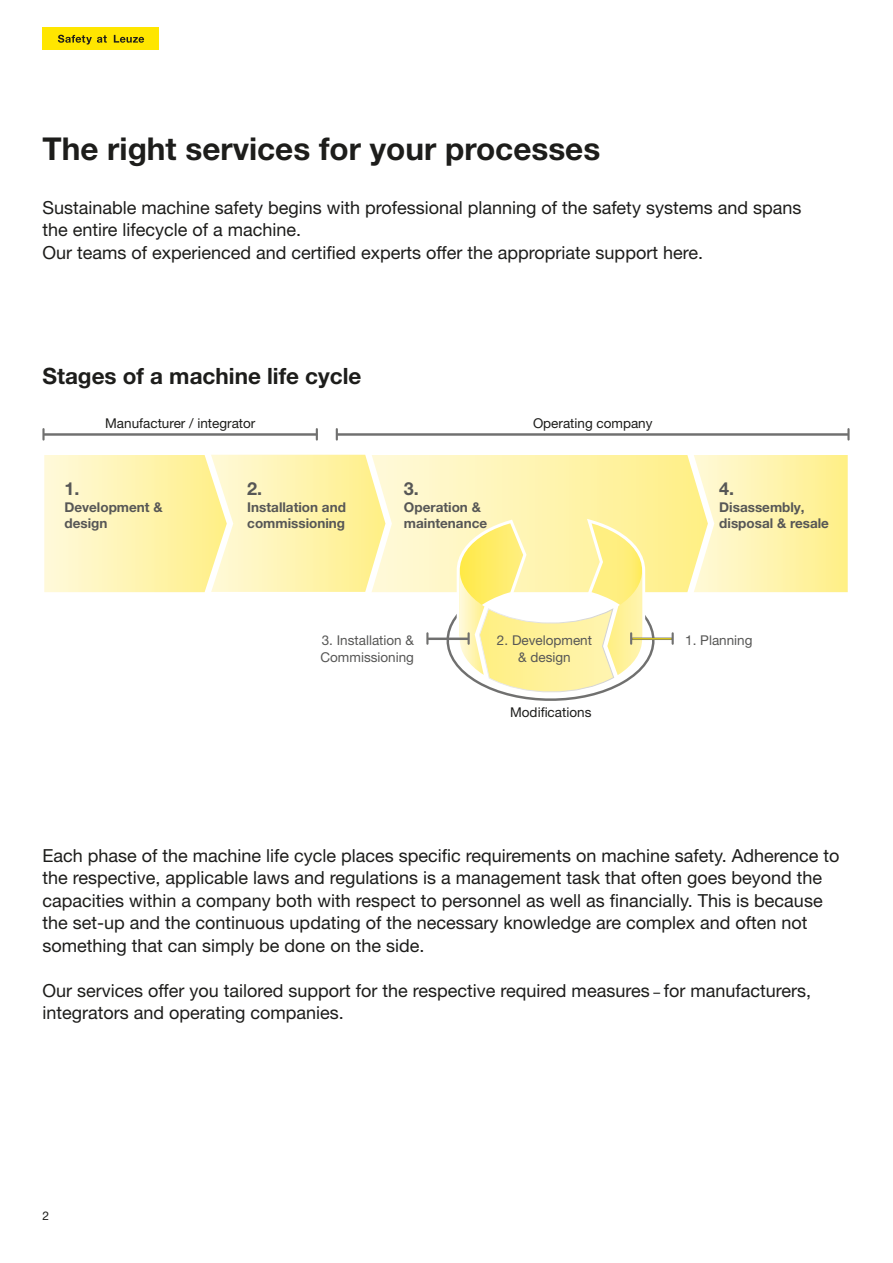
<style>
.page{position:relative;width:893px;height:1263px;background:#fff}
.page>*{position:absolute;margin:0;border:0;box-sizing:border-box;transform-origin:0 0}
.t1{font:700 31.5px "Helvetica Neue LT Pro";color:#1d1d1b}
.t2{font:700 22.5px "Helvetica Neue LT Pro";color:#1d1d1b}
.t3{font:18px/22.5px "Helvetica Neue LT Pro";color:#1d1d1b}
.t4{font:700 18px "Helvetica Neue LT Pro";color:#575756}
.t5{font:700 13.5px/16.5px "Helvetica Neue LT Pro";color:#575756}
.t6{font:13.5px/16.5px "Helvetica Neue LT Pro";color:#575756}
.t7{font:13.5px "Helvetica Neue LT Pro";color:#1d1d1b}
.t8{font:12px "Helvetica Neue LT Pro";color:#1d1d1b}
.s1{font-size:13.5px}
</style>
<div class="page">
<svg style="left:42px;top:432px;width:808px;height:269px"></svg>
<hr style="left:632px;top:637px;width:40px;height:3px;background:#70706f">
<hr style="left:428px;top:637px;width:40px;height:3px;background:#70706f">
<svg style="left:42px;top:429px;width:3px;height:11px"></svg>
<svg style="left:316px;top:429px;width:2px;height:11px"></svg>
<svg style="left:336px;top:429px;width:2px;height:11px"></svg>
<svg style="left:847px;top:429px;width:3px;height:11px"></svg>
<svg style="left:426px;top:633px;width:2px;height:11px"></svg>
<svg style="left:457px;top:519px;width:188px;height:178px"></svg>
<svg style="left:672px;top:633px;width:2px;height:11px"></svg>
<div style="left:43px;top:27px;width:116px;height:23px;background:#ffe600"></div>
<svg style="left:58px;top:35px;width:86px;height:10px"></svg>
<h1 class="t1" style="left:43px;top:128px;width:559px">The right services for your processes</h1>
<p class="t3" style="left:43px;top:195px;width:760px">Sustainable machine safety begins with professional planning of the safety systems and spans the entire lifecycle of a machine.<br>Our teams of experienced and certified experts offer the appropriate support here.</p>
<p class="t2" style="left:43px;top:362px;width:320px">Stages of a machine life cycle</p>
<p class="t7" style="left:105px;top:415px;width:152px">Manufacturer / integrator</p>
<p class="t7" style="left:533px;top:415px;width:121px">Operating company</p>
<p class="t4" style="left:64px;top:477px;width:17px">1.</p>
<p class="t5" style="left:64px;top:498px;width:100px">Development &amp; design</p>
<p class="t4" style="left:247px;top:477px;width:17px">2.</p>
<p class="t5" style="left:247px;top:498px;width:100px">Installation and commissioning</p>
<p class="t4" style="left:404px;top:477px;width:17px">3.</p>
<p class="t5" style="left:404px;top:498px;width:85px">Operation &amp; maintenance</p>
<p class="t4" style="left:719px;top:477px;width:17px">4.</p>
<p class="t5" style="left:719px;top:498px;width:111px">Disassembly, disposal &amp; resale</p>
<p class="t6" style="left:320px;top:632px;width:95px">3. Installation &amp;<br>Commissioning</p>
<p class="t6" style="left:497px;top:632px;width:97px;text-align:center">2. Development &amp; design</p>
<p class="t7" style="left:510px;top:704px;width:83px">Modifications</p>
<p class="t6" style="left:685px;top:632px;width:69px">1. Planning</p>
<p class="t3" style="left:43px;top:843px;width:798px">Each phase of the machine life cycle places specific requirements on machine safety. Adherence to the respective, applicable laws and regulations is a management task that often goes beyond the capacities within a company both with respect to personnel as well as financially. This is because the set-up and the continuous updating of the necessary knowledge are complex and often not something that can simply be done on the side.</p>
<p class="t3" style="left:43px;top:978px;width:770px">Our services offer you tailored support for the respective required measures <span class="s1">–</span> for manufacturers, integrators and operating companies.</p>
<p class="t8" style="left:43px;top:1209px;width:8px">2</p>
</div>
